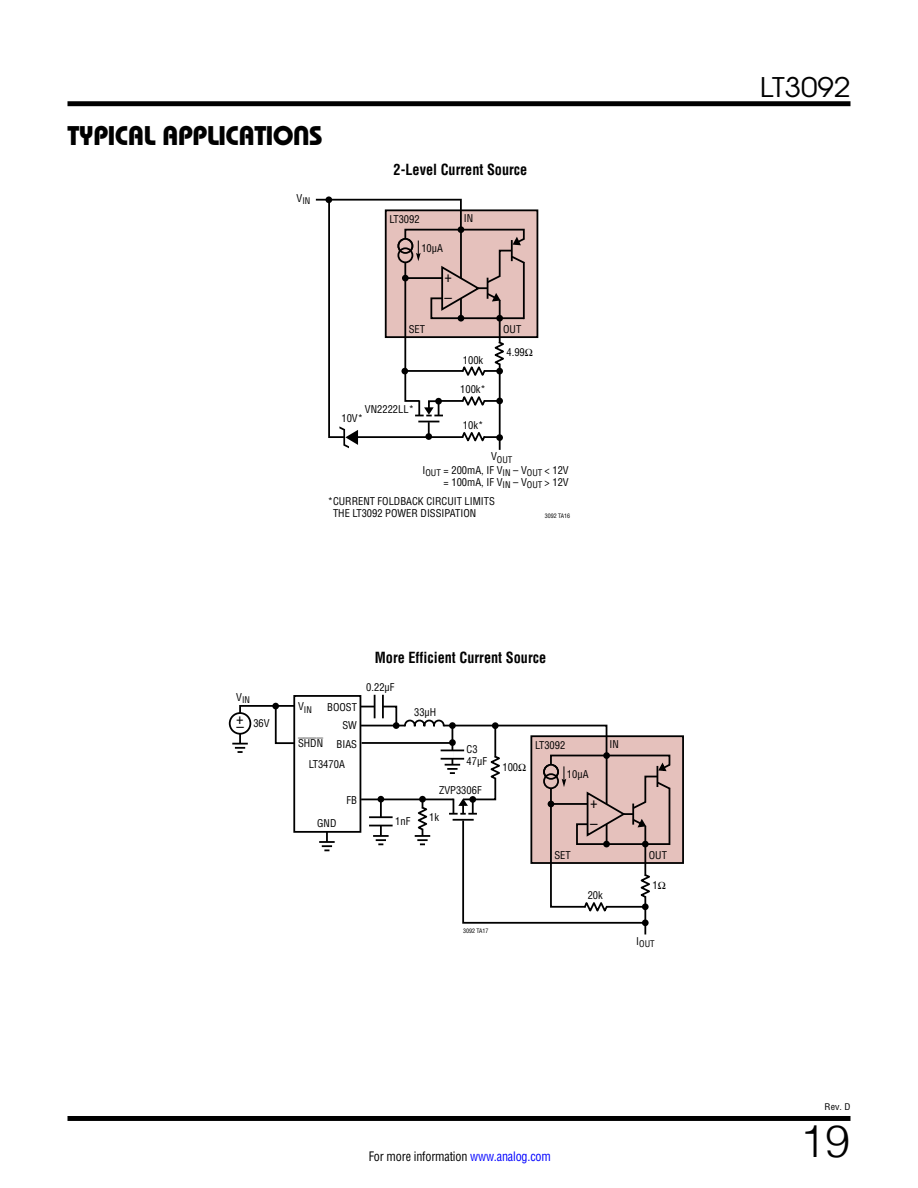
<style>
.page{position:relative;width:918px;height:1188px;background:#fff}
.page>*{position:absolute;margin:0;border:0;box-sizing:border-box;transform-origin:0 0}
.t1{font:300 45px "Helvetica";color:#000}
.t2{font:27px "Linear Bauhaus";letter-spacing:-.02em;color:#000}
.t3{font:27px "Avant Garde";color:#000;scale:1.1 1}
.t4{font:700 15px "Linear Helv Cond";color:#000;scale:.95 1}
.t5{font:15px/21.1px "Linear Helv Cond";color:#000}
.t6{font:12.75px "Linear Helv Cond";letter-spacing:-.015em;color:#000;scale:.95 1}
.t7{font:10.5px/12px "Linear Helv Cond";color:#000}
.t8{font:10.5px "Linear Helv Cond Ovr";color:#000}
.t9{font:9px "Linear Helv Cond";color:#000}
.t10{font:9px "Linear Helv Cond";color:#000;scale:1.1 1}
.t11{font:6px "Linear Helv Cond";color:#000}
.s1{color:#00f}
</style>
<div class="page">
<div style="left:68px;top:1116px;width:782px;height:5px;background:#000"></div>
<div style="left:68px;top:101px;width:782px;height:5px;background:#000"></div>
<div style="left:386px;top:210px;width:151px;height:127px;background:#e5c1bc"></div>
<div style="left:385px;top:209px;width:153px;height:129px;border:2px solid #000"></div>
<svg style="left:315px;top:198px;width:212px;height:252px"></svg>
<div style="left:531px;top:736px;width:152px;height:127px;background:#e5c1bc"></div>
<div style="left:530px;top:735px;width:154px;height:129px;border:2px solid #000"></div>
<div style="left:293px;top:695px;width:68px;height:138px;border:2px solid #000"></div>
<svg style="left:232px;top:704px;width:64px;height:49px"></svg>
<hr style="left:374px;top:695px;width:2px;height:23px;background:#000">
<hr style="left:382px;top:695px;width:2px;height:23px;background:#000">
<svg style="left:319px;top:832px;width:16px;height:19px"></svg>
<div style="left:272px;top:703px;width:7px;height:6px;background:#000;border-radius:50%"></div>
<svg style="left:359px;top:705px;width:313px;height:230px"></svg>
<div style="left:230px;top:713px;width:20px;height:21px;background:#fff;border-radius:50%"></div>
<div style="left:229px;top:712px;width:22px;height:23px;border:2px solid #000;border-radius:50%"></div>
<h2 class="t2" style="left:68px;top:119px;width:257px">TYPICAL APPLICATIONS</h2>
<p class="t9" style="left:297px;top:195px;width:15px"><sup>V</sup>IN</p>
<h3 class="t4" style="left:394px;top:160px;width:142px">2-Level Current Source</h3>
<p class="t7" style="left:390px;top:213px;width:32px">LT3092</p>
<p class="t7" style="left:421px;top:243px;width:23px">10µA</p>
<h3 class="t5" style="left:445px;top:266px;width:9px">+ –</h3>
<p class="t7" style="left:464px;top:212px;width:11px">IN</p>
<p class="t7" style="left:409px;top:324px;width:18px">SET</p>
<p class="t7" style="left:503px;top:324px;width:20px">OUT</p>
<p class="t7" style="left:365px;top:403px;width:51px">VN2222LL*</p>
<p class="t7" style="left:341px;top:412px;width:23px">10V*</p>
<p class="t7" style="left:463px;top:354px;width:22px">100k</p>
<p class="t7" style="left:460px;top:384px;width:27px">100k*</p>
<p class="t7" style="left:463px;top:419px;width:22px">10k*</p>
<p class="t7" style="left:506px;top:347px;width:28px">4.99Ω</p>
<p class="t9" style="left:491px;top:454px;width:23px"><sup>V</sup>OUT</p>
<p class="t7" style="left:423px;top:464px;width:148px;text-align:right">I<sub>OUT</sub> = 200mA, IF V<sub>IN</sub> – V<sub>OUT</sub> &lt; 12V = 100mA, IF V<sub>IN</sub> – V<sub>OUT</sub> &gt; 12V</p>
<p class="t7" style="left:333px;top:495px;width:163px;text-indent:-5px">*CURRENT FOLDBACK CIRCUIT LIMITS<br>THE LT3092 POWER DISSIPATION</p>
<p class="t11" style="left:545px;top:512px;width:27px">3092 TA16</p>
<p class="t9" style="left:236px;top:694px;width:15px"><sup>V</sup>IN</p>
<h3 class="t5" style="left:236px;top:708px;width:9px">+</h3>
<h3 class="t5" style="left:236px;top:716px;width:9px">–</h3>
<p class="t7" style="left:253px;top:717px;width:18px">36V</p>
<h3 class="t4" style="left:375px;top:648px;width:182px">More Efficient Current Source</h3>
<p class="t7" style="left:366px;top:681px;width:30px">0.22µF</p>
<p class="t9" style="left:298px;top:704px;width:15px"><sup>V</sup>IN</p>
<p class="t7" style="left:327px;top:698px;width:31px;line-height:18.5px;text-align:right">BOOST<br>SW<br>BIAS</p>
<p class="t8" style="left:298px;top:737px;width:27px">SHDN</p>
<p class="t7" style="left:309px;top:758px;width:37px">LT3470A</p>
<p class="t7" style="left:414px;top:706px;width:24px">33µH</p>
<p class="t7" style="left:467px;top:743px;width:22px">C3<br>47µF</p>
<p class="t7" style="left:502px;top:761px;width:25px">100Ω</p>
<p class="t7" style="left:535px;top:739px;width:32px">LT3092</p>
<p class="t7" style="left:567px;top:768px;width:23px">10µA</p>
<p class="t7" style="left:610px;top:738px;width:11px">IN</p>
<p class="t7" style="left:317px;top:817px;width:21px">GND</p>
<p class="t7" style="left:347px;top:794px;width:12px">FB</p>
<p class="t7" style="left:395px;top:815px;width:17px">1nF</p>
<p class="t7" style="left:439px;top:784px;width:44px">ZVP3306F</p>
<p class="t7" style="left:429px;top:811px;width:11px">1k</p>
<h3 class="t5" style="left:590px;top:792px;width:9px">+ –</h3>
<p class="t7" style="left:554px;top:849px;width:18px">SET</p>
<p class="t7" style="left:649px;top:849px;width:20px">OUT</p>
<p class="t7" style="left:652px;top:879px;width:15px">1Ω</p>
<p class="t7" style="left:588px;top:889px;width:17px">20k</p>
<p class="t11" style="left:463px;top:927px;width:27px">3092 TA17</p>
<p class="t9" style="left:636px;top:938px;width:20px"><sup>I</sup>OUT</p>
<p class="t6" style="left:369px;top:1148px;width:193px">For more information <span class="s1">www.analog.com</span></p>
<h2 class="t3" style="left:760px;top:70px;width:84px">LT3092</h2>
<p class="t10" style="left:825px;top:1102px;width:25px">Rev. D</p>
<h1 class="t1" style="left:800px;top:1103px;width:52px">19</h1>
</div>
